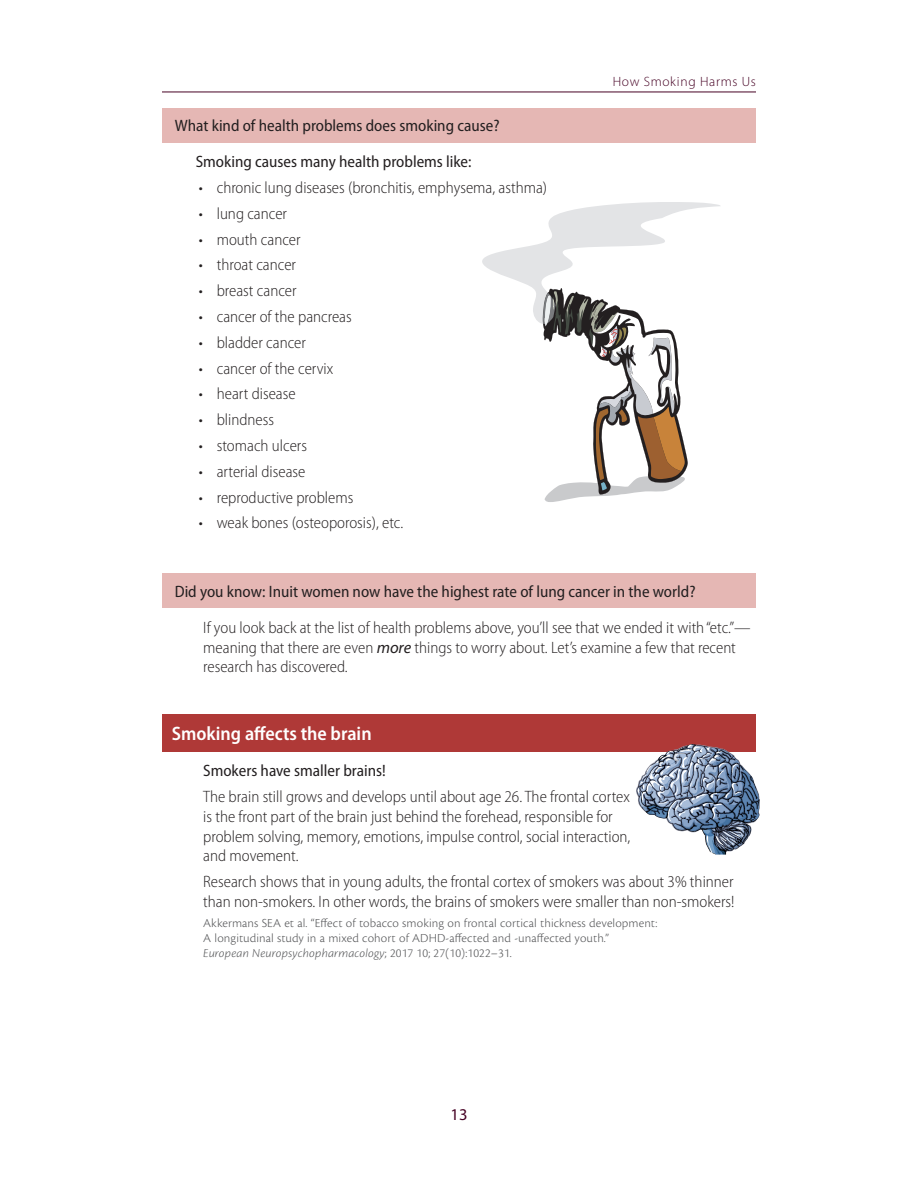
<style>
.page{position:relative;width:918px;height:1188px;background:#fff}
.page>*{position:absolute;margin:0;border:0;box-sizing:border-box;transform-origin:0 0}
.t1{font:600 semi-condensed 19.5px "Myriad Pro";color:#fff}
.t2{font:300 semi-condensed 16.5px/19.8px "Myriad Pro";color:#231f20}
.t3{font:semi-condensed 16.5px "Myriad Pro";color:#231f20}
.t4{font:16.5px "Myriad Pro";color:#460224}
.t5{font:300 13.5px "Myriad Pro";letter-spacing:.05em;color:#460224}
.t6{font:12.75px/15.3px "Cronos Pro Lt Capt";letter-spacing:.01em;color:#57585a}
.t7{font:12.75px "Cronos Pro Lt Capt It";letter-spacing:.005em;color:#57585a}
.s1{font-weight:400;font-style:italic;font-stretch:normal}
.s2{font-family:"Cronos Pro Lt Capt"}
</style>
<div class="page">
<hr style="left:162px;top:92px;width:594px;height:1px;background:#460224">
<div style="left:163px;top:108px;width:593px;height:34px;background:#e5b7b4"></div>
<div style="left:163px;top:574px;width:593px;height:34px;background:#e5b7b4"></div>
<div style="left:163px;top:715px;width:593px;height:37px;background:#af3937"></div>
<svg style="left:637px;top:747px;width:122px;height:80px"></svg>
<img style="left:678px;top:744px;width:40px;height:69px">
<img style="left:673px;top:819px;width:84px;height:36px">
<svg style="left:482px;top:202px;width:238px;height:300px"></svg>
<p class="t3" style="left:175px;top:115px;width:326px">What kind of health problems does smoking cause?</p>
<p class="t3" style="left:196px;top:152px;width:277px">Smoking causes many health problems like:</p>
<p class="t2" style="left:199px;top:177px;width:350px">• chronic lung diseases (bronchitis, emphysema, asthma)</p>
<p class="t2" style="left:199px;top:203px;width:90px">• lung cancer</p>
<p class="t2" style="left:199px;top:229px;width:103px">• mouth cancer</p>
<p class="t2" style="left:199px;top:255px;width:99px">• throat cancer</p>
<p class="t2" style="left:199px;top:281px;width:99px">• breast cancer</p>
<p class="t2" style="left:199px;top:307px;width:155px">• cancer of the pancreas</p>
<p class="t2" style="left:199px;top:332px;width:109px">• bladder cancer</p>
<p class="t2" style="left:199px;top:358px;width:136px">• cancer of the cervix</p>
<p class="t2" style="left:199px;top:384px;width:98px">• heart disease</p>
<p class="t2" style="left:199px;top:410px;width:77px">• blindness</p>
<p class="t2" style="left:199px;top:436px;width:110px">• stomach ulcers</p>
<p class="t2" style="left:199px;top:461px;width:108px">• arterial disease</p>
<p class="t2" style="left:199px;top:487px;width:156px">• reproductive problems</p>
<p class="t2" style="left:199px;top:513px;width:206px">• weak bones (osteoporosis), etc.</p>
<p class="t5" style="left:613px;top:73px;width:145px">How Smoking Harms Us</p>
<p class="t3" style="left:175px;top:581px;width:522px">Did you know: Inuit women now have the highest rate of lung cancer in the world?</p>
<p class="t2" style="left:203px;top:617px;width:549px">If you look back at the list of health problems above, you’ll see that we ended it with “etc.”— meaning that there are even <span class="s1">more</span> things to worry about. Let’s examine a few that recent research has discovered.</p>
<p class="t1" style="left:172px;top:721px;width:201px">Smoking affects the brain</p>
<p class="t3" style="left:203px;top:761px;width:184px">Smokers have smaller brains!</p>
<p class="t2" style="left:203px;top:786px;width:429px">The brain still grows and develops until about age 26. The frontal cortex is the front part of the brain just behind the forehead, responsible for problem solving, memory, emotions, impulse control, social interaction, and movement.</p>
<p class="t2" style="left:203px;top:872px;width:533px">Research shows that in young adults, the frontal cortex of smokers was about 3% thinner than non-smokers. In other words, the brains of smokers were smaller than non-smokers!</p>
<p class="t6" style="left:203px;top:915px;width:456px">Akkermans SEA et al. “Effect of tobacco smoking on frontal cortical thickness development:<br>A longitudinal study in a mixed cohort of ADHD-affected and -unaffected youth.”</p>
<p class="t7" style="left:203px;top:946px;width:310px">European Neuropsychopharmacology<span class="s2">; 2017 10; 27(10):1022–31.</span></p>
<p class="t4" style="left:451px;top:1104px;width:18px">13</p>
</div>
